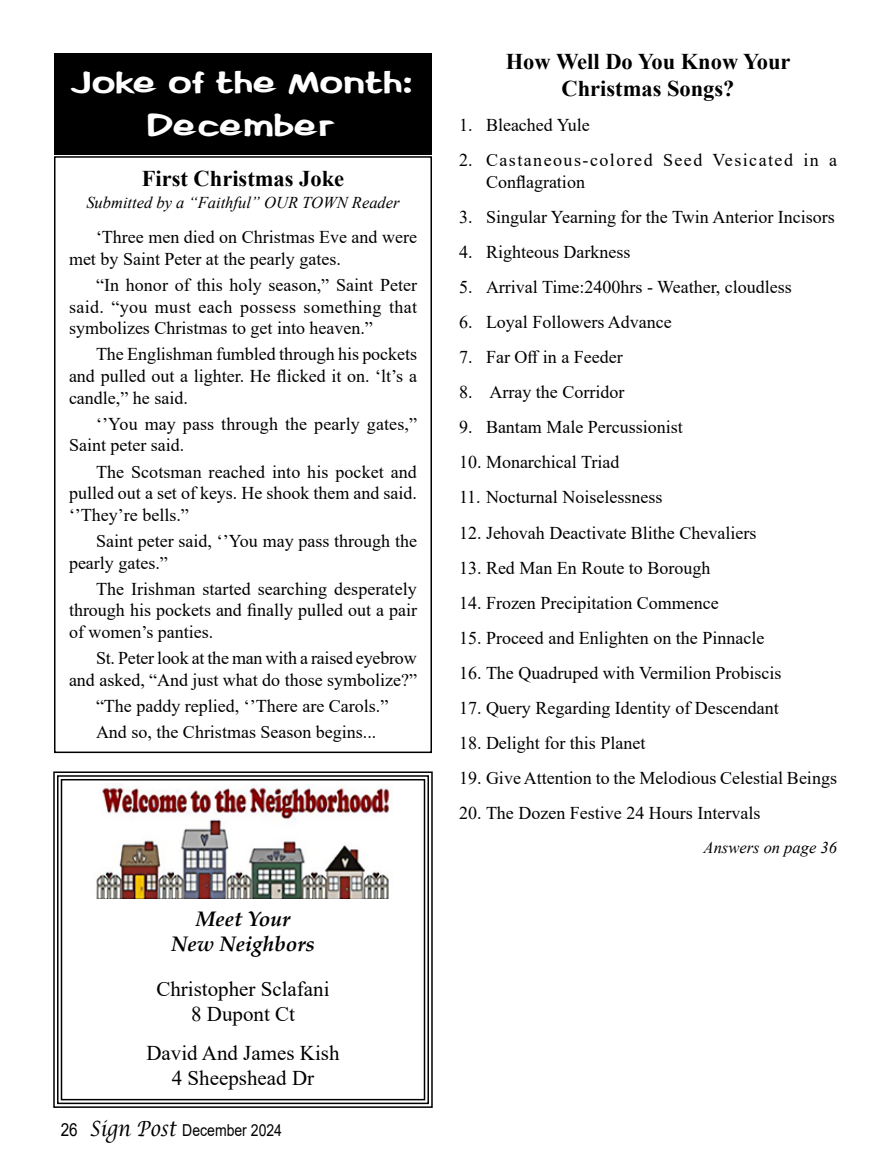
<style>
.page{position:relative;width:891px;height:1161px;background:#fff}
.page>*{position:absolute;margin:0;border:0;box-sizing:border-box;transform-origin:0 0}
.t1{font:30px/42.8px "AWPC Abyss";color:#fff;text-align:center}
.t2{font:700 22.5px/27px "Times New Roman";color:#000;text-align:center}
.t3{font:21px/25.2px "Times New Roman";color:#000;text-align:center}
.t4{font:italic 700 21px/25.2px "Palatino Linotype";color:#000;text-align:center}
.t5{font:18px/21.6px "Times New Roman";color:#000}
.t6{font:18px/21.6px "Times New Roman";letter-spacing:.08em;color:#000}
.t7{font:italic 16.5px "Times New Roman";color:#000}
.t8{font:16.5px "Arial";color:#000;scale:.85 1}
.s1{font-size:18px}
.s2{font-family:"Lucida Calligraphy";font-style:italic;font-size:21px}
</style>
<div class="page">
<div style="left:54px;top:156px;width:378px;height:597px;border:2px solid #000"></div>
<div style="left:54px;top:54px;width:378px;height:101px;background:#000"></div>
<svg style="left:53px;top:771px;width:380px;height:337px"></svg>
<div style="left:57px;top:775px;width:372px;height:329px;border:2px solid #000"></div>
<div style="left:61px;top:779px;width:364px;height:321px;border:2px solid #000"></div>
<img style="left:93px;top:783px;width:300px;height:116px">
<h1 class="t1" style="left:72px;top:62px;width:344px">Joke of the Month:<br>December</h1>
<p class="t2" style="left:142px;top:165px;width:204px">First Christmas Joke</p>
<p class="t7" style="left:86px;top:191px;width:315px">Submitted by a “Faithful” OUR TOWN Reader</p>
<p class="t5" style="left:69px;top:226px;width:350px;text-indent:27px">‘Three men died on Christmas Eve and were met by Saint Peter at the pearly gates.</p>
<p class="t5" style="left:69px;top:274px;width:350px;text-align:justify;text-indent:27px">“In honor of this holy season,” Saint Peter said. “you must each possess something that symbolizes Christmas to get into heaven.”</p>
<p class="t5" style="left:69px;top:343px;width:350px;text-align:justify;text-indent:27px">The Englishman fumbled through his pockets and pulled out a lighter. He flicked it on. ‘lt’s a candle,” he said.</p>
<p class="t5" style="left:69px;top:412px;width:350px;text-indent:27px">‘’You may pass through the pearly gates,”<br>Saint peter said.</p>
<p class="t5" style="left:69px;top:460px;width:350px;text-align:justify;text-indent:27px">The Scotsman reached into his pocket and pulled out a set of keys. He shook them and said. ‘’They’re bells.”</p>
<p class="t5" style="left:69px;top:530px;width:350px;text-indent:27px">Saint peter said, ‘’You may pass through the pearly gates.”</p>
<p class="t5" style="left:69px;top:577px;width:350px;text-align:justify;text-indent:27px">The Irishman started searching desperately through his pockets and finally pulled out a pair of women’s panties.</p>
<p class="t5" style="left:69px;top:647px;width:350px;text-align:right">St. Peter look at the man with a raised eyebrow and asked, “And just what do those symbolize?”</p>
<p class="t5" style="left:96px;top:692px;width:294px;line-height:26.2px">“The paddy replied, ‘’There are Carols.”<br>And so, the Christmas Season begins...</p>
<p class="t4" style="left:171px;top:905px;width:145px">Meet Your<br>New Neighbors</p>
<p class="t3" style="left:156px;top:976px;width:175px">Christopher Sclafani<br>8 Dupont Ct</p>
<p class="t3" style="left:146px;top:1040px;width:195px">David And James Kish<br>4 Sheepshead Dr</p>
<p class="t8" style="left:61px;top:1119px;width:262px"><span class="s1">26</span> <span class="s2">Sign Post</span> December 2024</p>
<p class="t2" style="left:506px;top:47px;width:286px">How Well Do You Know Your<br>Christmas Songs?</p>
<p class="t5" style="left:459px;top:113px;width:132px">1. Bleached Yule</p>
<p class="t6" style="left:486px;top:149px;width:353px;text-indent:-27px">2. Castaneous-colored Seed Vesicated in a<br>Conflagration</p>
<p class="t5" style="left:459px;top:205px;width:377px">3. Singular Yearning for the Twin Anterior Incisors</p>
<p class="t5" style="left:459px;top:240px;width:173px">4. Righteous Darkness</p>
<p class="t5" style="left:459px;top:275px;width:334px">5. Arrival Time:2400hrs - Weather, cloudless</p>
<p class="t5" style="left:459px;top:311px;width:214px">6. Loyal Followers Advance</p>
<p class="t5" style="left:459px;top:346px;width:165px">7. Far Off in a Feeder</p>
<p class="t5" style="left:459px;top:381px;width:167px">8. Array the Corridor</p>
<p class="t5" style="left:459px;top:416px;width:225px">9. Bantam Male Percussionist</p>
<p class="t5" style="left:459px;top:451px;width:162px">10. Monarchical Triad</p>
<p class="t5" style="left:459px;top:486px;width:205px">11. Nocturnal Noiselessness</p>
<p class="t5" style="left:459px;top:521px;width:299px">12. Jehovah Deactivate Blithe Chevaliers</p>
<p class="t5" style="left:459px;top:556px;width:253px">13. Red Man En Route to Borough</p>
<p class="t5" style="left:459px;top:591px;width:261px">14. Frozen Precipitation Commence</p>
<p class="t5" style="left:459px;top:626px;width:307px">15. Proceed and Enlighten on the Pinnacle</p>
<p class="t5" style="left:459px;top:662px;width:324px">16. The Quadruped with Vermilion Probiscis</p>
<p class="t5" style="left:459px;top:697px;width:321px">17. Query Regarding Identity of Descendant</p>
<p class="t5" style="left:459px;top:732px;width:188px">18. Delight for this Planet</p>
<p class="t5" style="left:459px;top:767px;width:380px">19. Give Attention to the Melodious Celestial Beings</p>
<p class="t5" style="left:459px;top:802px;width:303px">20. The Dozen Festive 24 Hours Intervals</p>
<p class="t7" style="left:704px;top:836px;width:135px">Answers on page 36</p>
</div>
